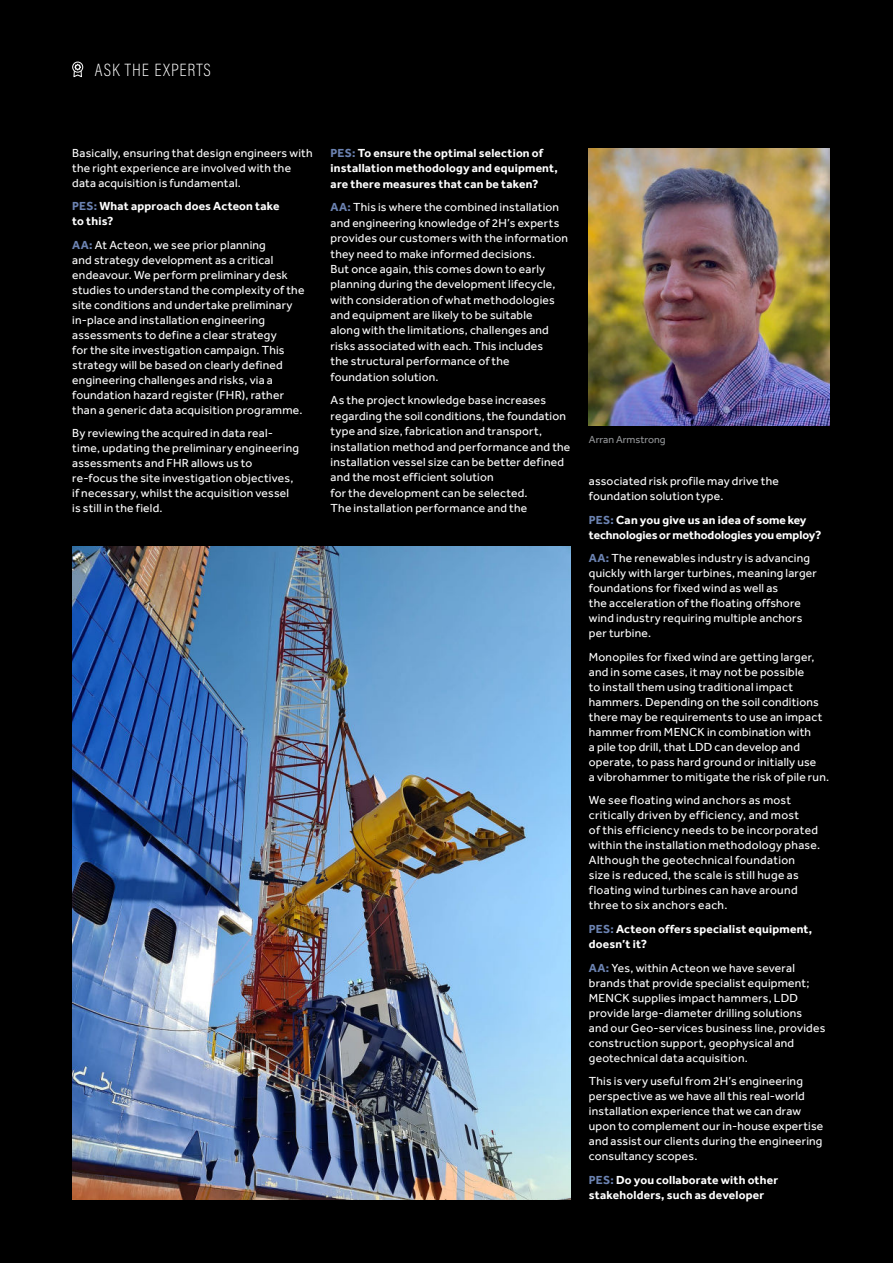
<style>
.page{position:relative;width:893px;height:1263px;background:#000}
.page>*{position:absolute;margin:0;border:0;box-sizing:border-box;transform-origin:0 0}
.t1{font:200 18px "Acumin Pro Cond";letter-spacing:.055em;color:#fff}
.t2{font:12px/15px "Effra";letter-spacing:.02em;color:#fff}
.t3{font:700 12px/15px "Effra";letter-spacing:.015em;color:#fff}
.t4{font:700 12px/15px "Effra";letter-spacing:-.005em;color:#fff}
.t5{font:10.5px "Effra";color:#939598}
.s1{color:#6c83b2}
.s2{font-weight:700;color:#6c83b2}
</style>
<div class="page">
<img style="left:72px;top:547px;width:498px;height:652px">
<img style="left:589px;top:149px;width:240px;height:276px">
<div style="left:72px;top:62px;width:11px;height:11px;border:1px solid #fff;border-radius:50%"></div>
<svg style="left:73px;top:63px;width:9px;height:15px"></svg>
<h1 class="t1" style="left:95px;top:59px;width:118px">ASK THE EXPERTS</h1>
<p class="t2" style="left:72px;top:146px;width:242px">Basically, ensuring that design engineers with the right experience are involved with the data acquisition is fundamental.</p>
<p class="t3" style="left:72px;top:200px;width:209px"><span class="s1">PES:</span> What approach does Acteon take to this?</p>
<p class="t2" style="left:72px;top:238px;width:234px"><span class="s2">AA:</span> At Acteon, we see prior planning<br>and strategy development as a critical endeavour. We perform preliminary desk studies to understand the complexity of the site conditions and undertake preliminary in-place and installation engineering assessments to define a clear strategy<br>for the site investigation campaign. This strategy will be based on clearly defined engineering challenges and risks, via a foundation hazard register (FHR), rather than a generic data acquisition programme.</p>
<p class="t2" style="left:72px;top:427px;width:228px">By reviewing the acquired in data real&shy;time, updating the preliminary engineering assessments and FHR allows us to re-focus the site investigation objectives, if necessary, whilst the acquisition vessel is still in the field.</p>
<p class="t3" style="left:331px;top:146px;width:229px"><span class="s1">PES:</span> To ensure the optimal selection of installation methodology and equipment, are there measures that can be taken?</p>
<p class="t2" style="left:331px;top:201px;width:239px"><span class="s2">AA:</span> This is where the combined installation and engineering knowledge of 2H’s experts provides our customers with the information they need to make informed decisions.<br>But once again, this comes down to early planning during the development lifecycle, with consideration of what methodologies and equipment are likely to be suitable<br>along with the limitations, challenges and risks associated with each. This includes<br>the structural performance of the foundation solution.</p>
<p class="t2" style="left:331px;top:394px;width:241px">As the project knowledge base increases regarding the soil conditions, the foundation type and size, fabrication and transport, installation method and performance and the installation vessel size can be better defined and the most efficient solution<br>for the development can be selected.<br>The installation performance and the</p>
<p class="t5" style="left:589px;top:435px;width:78px">Arran Armstrong</p>
<p class="t2" style="left:589px;top:475px;width:192px">associated risk profile may drive the foundation solution type.</p>
<p class="t4" style="left:589px;top:513px;width:234px"><span class="s1">PES:</span> Can you give us an idea of some key technologies or methodologies you employ?</p>
<p class="t2" style="left:589px;top:552px;width:229px"><span class="s2">AA:</span> The renewables industry is advancing quickly with larger turbines, meaning larger foundations for fixed wind as well as<br>the acceleration of the floating offshore wind industry requiring multiple anchors per turbine.</p>
<p class="t2" style="left:589px;top:650px;width:242px">Monopiles for fixed wind are getting larger, and in some cases, it may not be possible<br>to install them using traditional impact hammers. Depending on the soil conditions there may be requirements to use an impact hammer from MENCK in combination with<br>a pile top drill, that LDD can develop and operate, to pass hard ground or initially use<br>a vibrohammer to mitigate the risk of pile run.</p>
<p class="t2" style="left:589px;top:794px;width:233px">We see floating wind anchors as most critically driven by efficiency, and most<br>of this efficiency needs to be incorporated within the installation methodology phase.<br>Although the geotechnical foundation<br>size is reduced, the scale is still huge as floating wind turbines can have around three to six anchors each.</p>
<p class="t3" style="left:589px;top:922px;width:225px"><span class="s1">PES:</span> Acteon offers specialist equipment, doesn’t it?</p>
<p class="t2" style="left:589px;top:961px;width:238px"><span class="s2">AA:</span> Yes, within Acteon we have several brands that provide specialist equipment; MENCK supplies impact hammers, LDD provide large-diameter drilling solutions<br>and our Geo-services business line, provides construction support, geophysical and geotechnical data acquisition.</p>
<p class="t2" style="left:589px;top:1074px;width:236px">This is very useful from 2H’s engineering perspective as we have all this real-world installation experience that we can draw upon to complement our in-house expertise and assist our clients during the engineering consultancy scopes.</p>
<p class="t3" style="left:589px;top:1173px;width:191px"><span class="s1">PES:</span> Do you collaborate with other stakeholders, such as developer</p>
</div>
